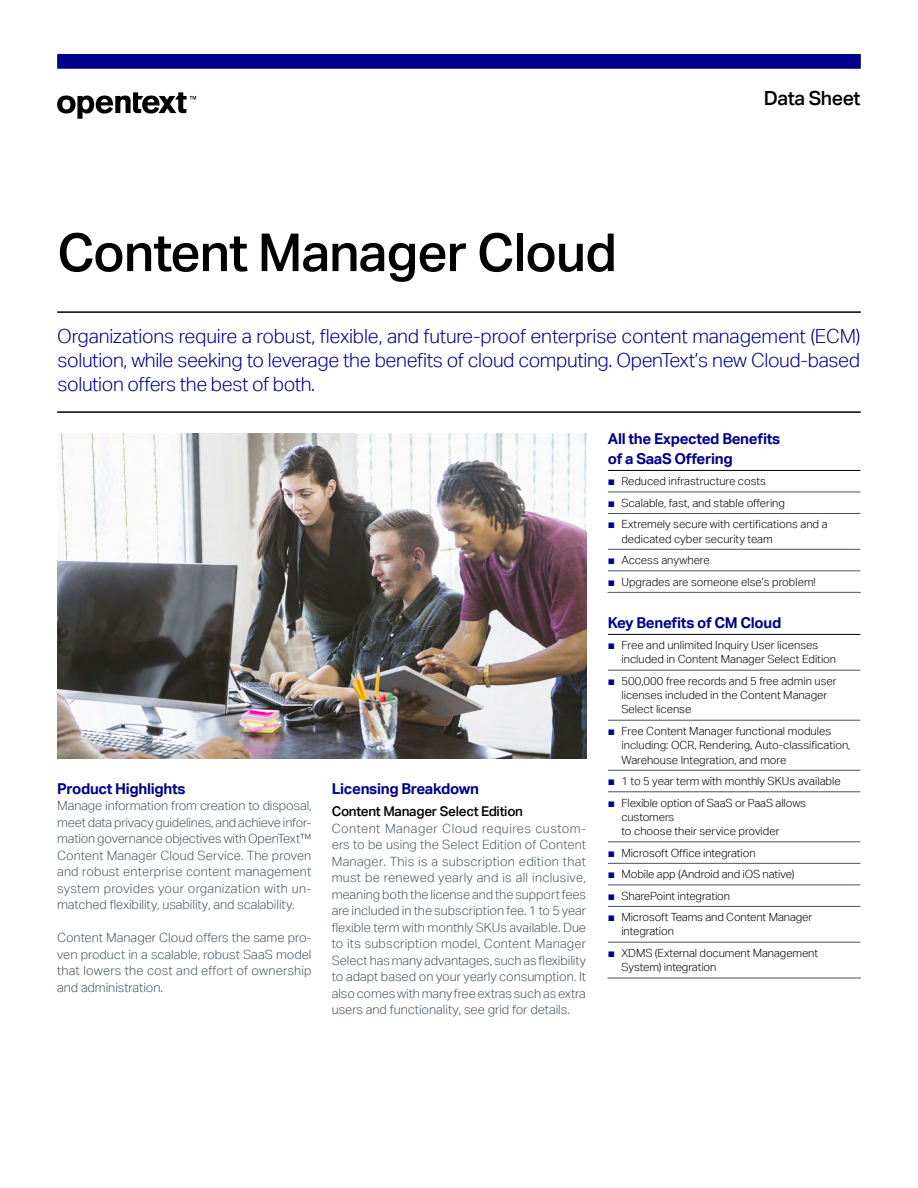
<style>
.page{position:relative;width:918px;height:1188px;background:#fff}
.page>*{position:absolute;margin:0;border:0;box-sizing:border-box;transform-origin:0 0}
.t1{font:500 52.5px "Aktiv Grotesk";letter-spacing:-.02em;color:#000}
.t2{font:300 19.5px/24px "Aktiv Grotesk";letter-spacing:-.02em;color:#00008b;text-align:justify}
.t3{font:500 19.5px "Aktiv Grotesk";letter-spacing:-.02em;color:#000}
.t4{font:700 15px/19.5px "Aktiv Grotesk";letter-spacing:-.02em;color:#00008b}
.t5{font:500 13.5px "Aktiv Grotesk";letter-spacing:-.02em;color:#000}
.t6{font:300 12.75px/16.5px "Aktiv Grotesk";color:#455560;text-align:justify}
.t7{font:300 11.25px/14.2px "Aktiv Grotesk";color:#000}
.s1{font-family:"Arial";font-weight:400;font-size:12px;color:#00008b}
</style>
<div class="page">
<svg style="left:57px;top:92px;width:139px;height:27px"></svg>
<hr style="left:57px;top:311px;width:804px;height:2px;background:#000">
<hr style="left:608px;top:634px;width:252px;height:1px;background:#000">
<hr style="left:608px;top:670px;width:252px;height:1px;background:#455560">
<hr style="left:608px;top:720px;width:252px;height:1px;background:#455560">
<hr style="left:608px;top:770px;width:252px;height:1px;background:#455560">
<hr style="left:608px;top:792px;width:252px;height:1px;background:#455560">
<hr style="left:608px;top:842px;width:252px;height:1px;background:#455560">
<hr style="left:608px;top:863px;width:252px;height:1px;background:#455560">
<hr style="left:608px;top:885px;width:252px;height:1px;background:#455560">
<hr style="left:608px;top:906px;width:252px;height:1px;background:#455560">
<hr style="left:608px;top:942px;width:252px;height:1px;background:#455560">
<hr style="left:608px;top:978px;width:253px;height:1px;background:#455560">
<hr style="left:608px;top:470px;width:252px;height:1px;background:#000">
<hr style="left:608px;top:492px;width:252px;height:1px;background:#455560">
<hr style="left:608px;top:513px;width:252px;height:1px;background:#455560">
<hr style="left:608px;top:549px;width:252px;height:1px;background:#455560">
<hr style="left:608px;top:571px;width:252px;height:1px;background:#455560">
<hr style="left:608px;top:592px;width:253px;height:1px;background:#455560">
<hr style="left:57px;top:411px;width:804px;height:2px;background:#000">
<img style="left:57px;top:433px;width:529px;height:326px">
<div style="left:57px;top:54px;width:804px;height:15px;background:#00008b;border:2px solid #00008b"></div>
<h1 class="t1" style="left:57px;top:221px;width:561px">Content Manager Cloud</h1>
<p class="t3" style="left:764px;top:86px;width:98px">Data Sheet</p>
<p class="t2" style="left:57px;top:324px;width:805px">Organizations require a robust, flexible, and future-proof enterprise content management (ECM) solution, while seeking to leverage the benefits of cloud computing. OpenText’s new Cloud-based solution offers the best of both.</p>
<h2 class="t4" style="left:57px;top:778px;width:130px">Product Highlights</h2>
<p class="t6" style="left:57px;top:797px;width:256px">Manage information from creation to disposal, meet data privacyguidelines, and achieve infor&shy;mation governance objectives with OpenText™ Content Manager Cloud Service. The proven and robust enterprise content management system provides your organization with un&shy;matched flexibility, usability, and scalability.</p>
<p class="t6" style="left:57px;top:929px;width:256px">Content Manager Cloud offers the same pro&shy;ven product in a scalable, robust SaaS model that lowers the cost and effort of ownership and administration.</p>
<h2 class="t4" style="left:332px;top:778px;width:149px">Licensing Breakdown</h2>
<p class="t5" style="left:332px;top:803px;width:193px">Content Manager Select Edition</p>
<p class="t6" style="left:332px;top:820px;width:256px">Content Manager Cloud requires custom&shy;ers to be using the Select Edition of Content Manager. This is a subscription edition that must be renewed yearly and is all inclusive, meaning both the license and the support fees are included in the subscription fee. 1 to 5 year flexible term with monthly SKUs available. Due to its subscription model, Content Manager Select has many advantages, such as flexibility to adapt based on your yearly consumption. It also comes with many free extras such as extra users and functionality, see grid for details.</p>
<p class="t4" style="left:608px;top:429px;width:174px">All the Expected Benefits of a SaaS Offering</p>
<p class="t7" style="left:608px;top:474px;width:160px"><span class="s1">■</span> Reduced infrastructure costs</p>
<p class="t7" style="left:608px;top:496px;width:179px"><span class="s1">■</span> Scalable, fast, and stable offering</p>
<p class="t7" style="left:621px;top:517px;width:208px;text-indent:-14px"><span class="s1">■</span> Extremely secure with certifications and a dedicated cyber security team</p>
<p class="t7" style="left:608px;top:553px;width:103px"><span class="s1">■</span> Access anywhere</p>
<p class="t7" style="left:608px;top:574px;width:210px"><span class="s1">■</span> Upgrades are someone else’s problem!</p>
<p class="t4" style="left:608px;top:612px;width:175px">Key Benefits of CM Cloud</p>
<p class="t7" style="left:621px;top:638px;width:216px;text-indent:-14px"><span class="s1">■</span> Free and unlimited Inquiry User licenses included in Content Manager Select Edition</p>
<p class="t7" style="left:621px;top:674px;width:217px;text-indent:-14px"><span class="s1">■</span> 500,000 free records and 5 free admin user licenses included in the Content Manager<br>Select license</p>
<p class="t7" style="left:621px;top:724px;width:231px;text-indent:-14px"><span class="s1">■</span> Free Content Manager functional modules including: OCR, Rendering, Auto-classification,<br>Warehouse Integration, and more</p>
<p class="t7" style="left:608px;top:774px;width:234px"><span class="s1">■</span> 1 to 5 year term with monthly SKUs available</p>
<p class="t7" style="left:621px;top:795px;width:186px;text-indent:-14px"><span class="s1">■</span> Flexible option of SaaS or PaaS allows customers<br>to choose their service provider</p>
<p class="t7" style="left:608px;top:845px;width:149px"><span class="s1">■</span> Microsoft Office integration</p>
<p class="t7" style="left:608px;top:867px;width:188px"><span class="s1">■</span> Mobile app (Android and iOS native)</p>
<p class="t7" style="left:608px;top:889px;width:124px"><span class="s1">■</span> SharePoint integration</p>
<p class="t7" style="left:621px;top:910px;width:192px;text-indent:-14px"><span class="s1">■</span> Microsoft Teams and Content Manager integration</p>
<p class="t7" style="left:621px;top:946px;width:198px;text-indent:-14px"><span class="s1">■</span> XDMS (External document Management<br>System) integration</p>
</div>
